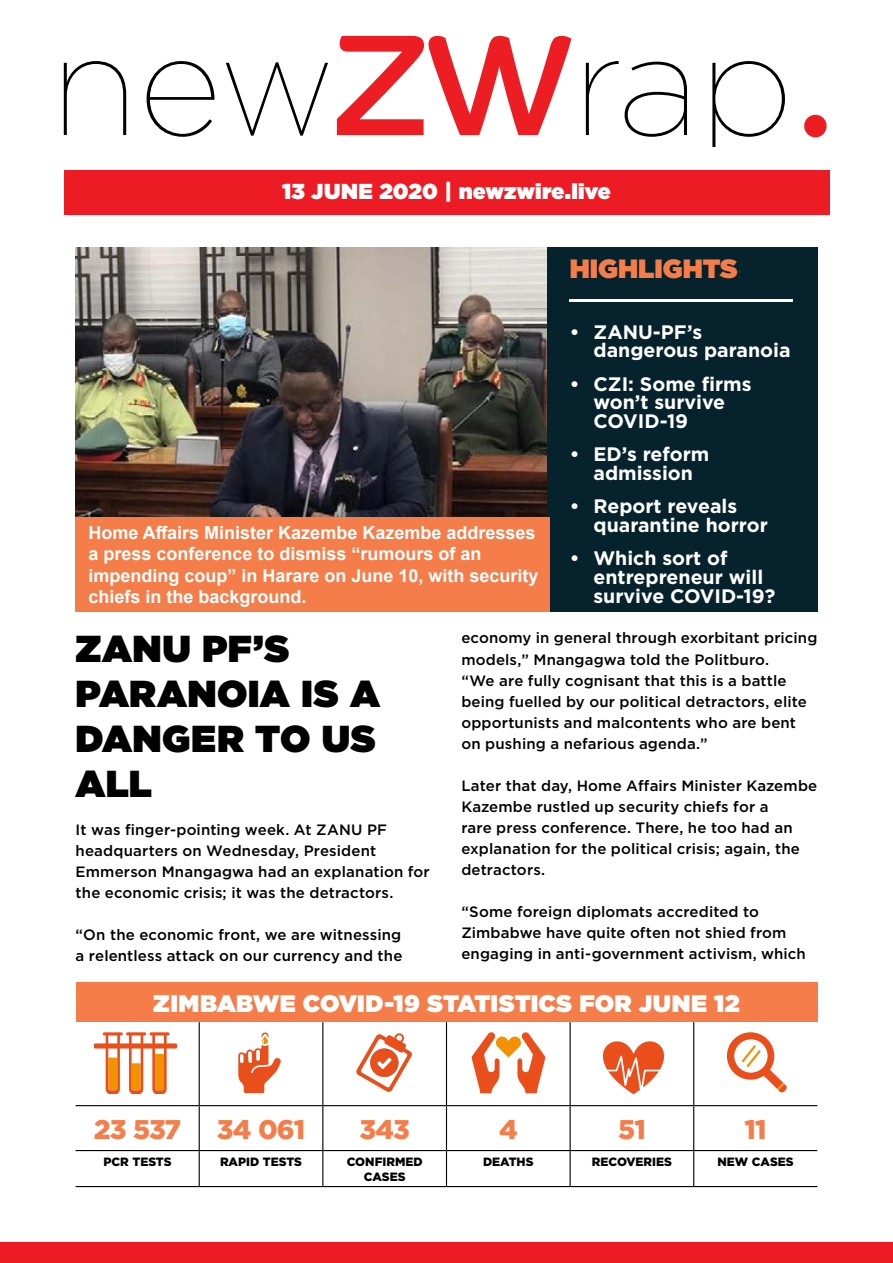
<style>
.page{position:relative;width:893px;height:1263px;background:#fff}
.page>*{position:absolute;margin:0;border:0;box-sizing:border-box;transform-origin:0 0}
.t1{font:900 37.5px/45px "Gotham";letter-spacing:.005em;color:#000}
.t2{font:900 27px "Gotham";letter-spacing:-.03em;color:#f47d4a}
.t3{font:900 26.4px "Gotham";color:#f47d4a}
.t4{font:900 24px "Gotham";letter-spacing:.01em;color:#fff}
.t5{font:900 21.6px "Gotham";letter-spacing:.005em;color:#fff}
.t6{font:700 19.5px/18.5px "Gotham";color:#fff}
.t7{font:700 18px/21.6px "Arial";color:#fff}
.t8{font:500 15px/21px "Gotham";letter-spacing:.01em;color:#000}
.t9{font:900 12px/14.4px "Gotham";color:#000;text-align:center}
.s1{font-family:"Lato";font-weight:400;font-size:15px;color:#333334}
</style>
<div class="page">
<svg style="left:64px;top:61px;width:62px;height:74px"></svg>
<svg style="left:147px;top:61px;width:67px;height:76px"></svg>
<svg style="left:226px;top:62px;width:102px;height:74px"></svg>
<svg style="left:337px;top:36px;width:234px;height:99px"></svg>
<svg style="left:586px;top:61px;width:33px;height:74px"></svg>
<svg style="left:625px;top:62px;width:62px;height:75px"></svg>
<svg style="left:712px;top:61px;width:73px;height:85px"></svg>
<svg style="left:804px;top:115px;width:23px;height:22px"></svg>
<div style="left:64px;top:170px;width:765px;height:45px;background:#ed1c24"></div>
<div style="left:76px;top:982px;width:741px;height:40px;background:#f47d4a"></div>
<hr style="left:199px;top:1151px;width:1px;height:35px;background:#000">
<hr style="left:322px;top:1151px;width:1px;height:35px;background:#000">
<hr style="left:446px;top:1151px;width:1px;height:35px;background:#000">
<hr style="left:570px;top:1151px;width:1px;height:35px;background:#000">
<hr style="left:693px;top:1151px;width:1px;height:35px;background:#000">
<hr style="left:76px;top:1186px;width:123px;height:1px;background:#000">
<hr style="left:199px;top:1186px;width:124px;height:1px;background:#000">
<hr style="left:323px;top:1186px;width:123px;height:1px;background:#000">
<hr style="left:446px;top:1186px;width:124px;height:1px;background:#000">
<hr style="left:570px;top:1186px;width:124px;height:1px;background:#000">
<hr style="left:694px;top:1186px;width:123px;height:1px;background:#000">
<hr style="left:199px;top:1106px;width:1px;height:44px;background:#000">
<hr style="left:322px;top:1106px;width:1px;height:44px;background:#000">
<hr style="left:446px;top:1106px;width:1px;height:44px;background:#000">
<hr style="left:570px;top:1106px;width:1px;height:44px;background:#000">
<hr style="left:693px;top:1106px;width:1px;height:44px;background:#000">
<hr style="left:76px;top:1150px;width:123px;height:1px;background:#000">
<hr style="left:199px;top:1150px;width:124px;height:1px;background:#000">
<hr style="left:323px;top:1150px;width:123px;height:1px;background:#000">
<hr style="left:446px;top:1150px;width:124px;height:1px;background:#000">
<hr style="left:570px;top:1150px;width:124px;height:1px;background:#000">
<hr style="left:694px;top:1150px;width:123px;height:1px;background:#000">
<hr style="left:199px;top:1022px;width:1px;height:83px;background:#000">
<hr style="left:322px;top:1022px;width:1px;height:83px;background:#000">
<hr style="left:446px;top:1022px;width:1px;height:83px;background:#000">
<hr style="left:570px;top:1022px;width:1px;height:83px;background:#000">
<hr style="left:693px;top:1022px;width:1px;height:83px;background:#000">
<hr style="left:76px;top:1105px;width:123px;height:1px;background:#000">
<hr style="left:199px;top:1105px;width:124px;height:1px;background:#000">
<hr style="left:323px;top:1105px;width:123px;height:1px;background:#000">
<hr style="left:446px;top:1105px;width:124px;height:1px;background:#000">
<hr style="left:570px;top:1105px;width:124px;height:1px;background:#000">
<hr style="left:694px;top:1105px;width:123px;height:1px;background:#000">
<svg style="left:94px;top:1032px;width:83px;height:61px"></svg>
<svg style="left:238px;top:1032px;width:43px;height:61px"></svg>
<svg style="left:356px;top:1033px;width:56px;height:59px"></svg>
<svg style="left:472px;top:1032px;width:73px;height:61px"></svg>
<svg style="left:603px;top:1041px;width:62px;height:52px"></svg>
<svg style="left:727px;top:1032px;width:60px;height:61px"></svg>
<img style="left:76px;top:248px;width:471px;height:269px">
<div style="left:547px;top:248px;width:270px;height:364px;background:#06222c"></div>
<hr style="left:569px;top:299px;width:223px;height:3px;background:#fff">
<div style="left:76px;top:517px;width:474px;height:95px;background:#f47d4a"></div>
<div style="left:0;top:1242px;width:893px;height:21px;background:#ed1c24"></div>
<h3 class="t5" style="left:282px;top:175px;width:330px">13 JUNE 2020 | newzwire.live</h3>
<p class="t7" style="left:88px;top:522px;width:452px">Home Affairs Minister Kazembe Kazembe addresses a press conference to dismiss “rumours of an impending coup” in Harare on June 10, with security chiefs in the background.</p>
<h3 class="t3" style="left:570px;top:250px;width:173px">HIGHLIGHTS<span class="s1">:</span></h3>
<h3 class="t6" style="left:593px;top:323px;width:199px;text-indent:-24px">• ZANU-PF’s dangerous paranoia</h3>
<h3 class="t6" style="left:593px;top:375px;width:159px;text-indent:-24px">• CZI: Some firms won’t survive<br>COVID-19</h3>
<h3 class="t6" style="left:570px;top:445px;width:141px;text-align:center">• ED’s reform admission</h3>
<h3 class="t6" style="left:593px;top:497px;width:176px;text-indent:-24px">• Report reveals quarantine horror</h3>
<h3 class="t6" style="left:593px;top:548px;width:183px;line-height:19.2px;text-indent:-24px">• Which sort of entrepreneur will survive COVID-19?</h3>
<h1 class="t1" style="left:76px;top:625px;width:306px">ZANU PF’S<br>PARANOIA IS A<br>DANGER TO US<br>ALL</h1>
<p class="t8" style="left:76px;top:818px;width:356px">It was finger-pointing week. At ZANU PF headquarters on Wednesday, President Emmerson Mnangagwa had an explanation for the economic crisis; it was the detractors.</p>
<p class="t8" style="left:76px;top:924px;width:328px">“On the economic front, we are witnessing a relentless attack on our currency and the</p>
<p class="t8" style="left:461px;top:627px;width:357px">economy in general through exorbitant pricing models,” Mnangagwa told the Politburo.<br>“We are fully cognisant that this is a battle being fuelled by our political detractors, elite opportunists and malcontents who are bent on pushing a nefarious agenda.”</p>
<p class="t8" style="left:461px;top:775px;width:357px">Later that day, Home Affairs Minister Kazembe Kazembe rustled up security chiefs for a<br>rare press conference. There, he too had an explanation for the political crisis; again, the detractors.</p>
<p class="t8" style="left:461px;top:901px;width:346px">“Some foreign diplomats accredited to<br>Zimbabwe have quite often not shied from engaging in anti-government activism, which</p>
<h3 class="t4" style="left:153px;top:986px;width:588px">ZIMBABWE COVID-19 STATISTICS FOR JUNE 12</h3>
<h2 class="t2" style="left:94px;top:1111px;width:89px">23 537</h2>
<h2 class="t2" style="left:217px;top:1111px;width:90px">34 061</h2>
<h2 class="t2" style="left:359px;top:1111px;width:52px">343</h2>
<h2 class="t2" style="left:499px;top:1111px;width:20px">4</h2>
<h2 class="t2" style="left:618px;top:1111px;width:29px">51</h2>
<h2 class="t2" style="left:744px;top:1111px;width:23px">11</h2>
<p class="t9" style="left:103px;top:1154px;width:70px">PCR TESTS</p>
<p class="t9" style="left:220px;top:1154px;width:83px">RAPID TESTS</p>
<p class="t9" style="left:347px;top:1154px;width:77px">CONFIRMED<br>CASES</p>
<p class="t9" style="left:483px;top:1154px;width:52px">DEATHS</p>
<p class="t9" style="left:592px;top:1154px;width:82px">RECOVERIES</p>
<p class="t9" style="left:717px;top:1154px;width:78px">NEW CASES</p>
</div>
